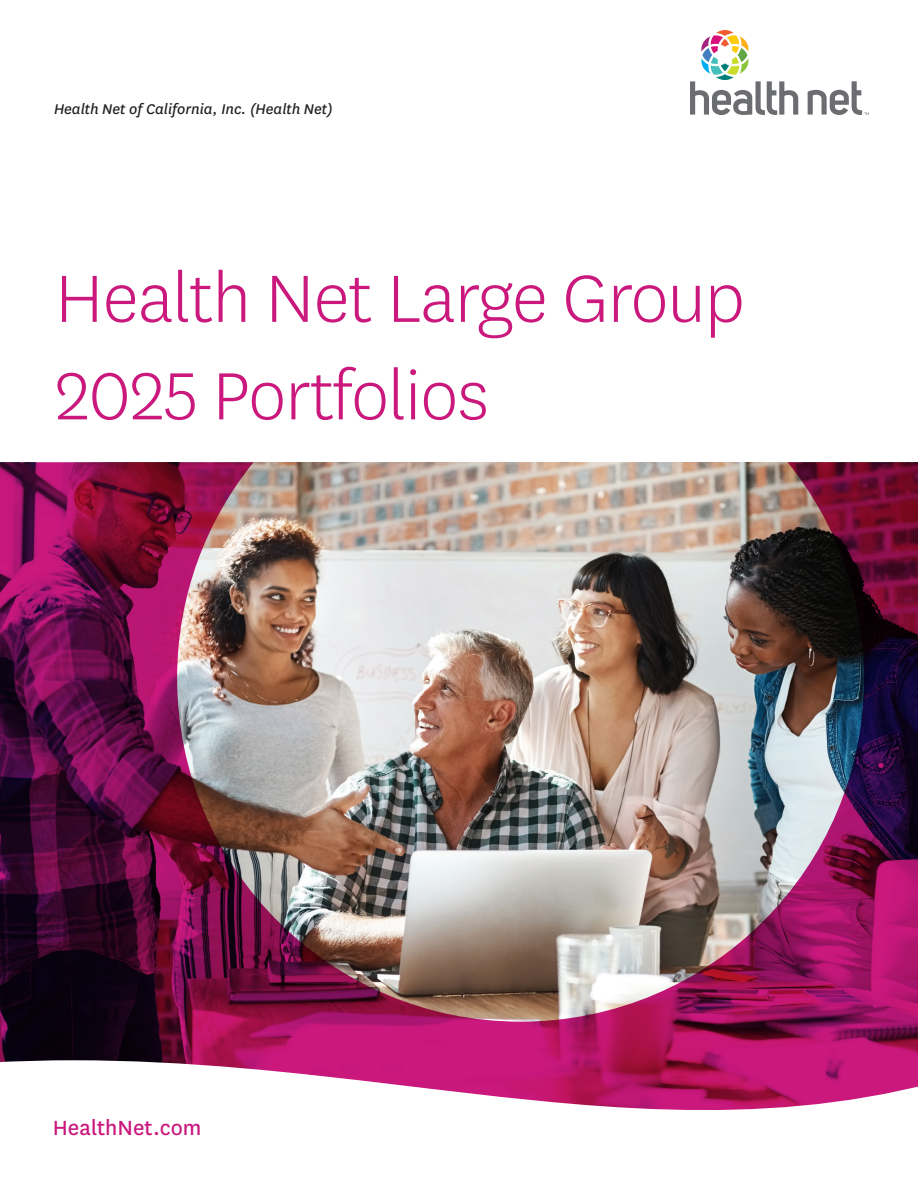
<style>
.page{position:relative;width:918px;height:1188px;background:#fff}
.page>*{position:absolute;margin:0;border:0;box-sizing:border-box;transform-origin:0 0}
.t1{font:300 78px/97.5px "Centene Sans";letter-spacing:-.01em;color:#ca187d}
.t2{font:24px "Centene Sans";color:#ca187d}
.t3{font:italic 16.5px "Centene Sans";color:#231f20}
</style>
<div class="page">
<svg style="left:690px;top:30px;width:108px;height:85px"></svg>
<svg style="left:808px;top:81px;width:61px;height:34px"></svg>
<img style="left:0;top:462px;width:918px;height:598px">
<svg style="left:0;top:1060px;width:918px;height:50px"></svg>
<p class="t3" style="left:54px;top:99px;width:280px">Health Net of California, Inc. (Health Net)</p>
<h1 class="t1" style="left:55px;top:247px;width:691px">Health Net Large Group<br>2025 Portfolios</h1>
<p class="t2" style="left:53px;top:1112px;width:150px">HealthNet.com</p>
</div>
